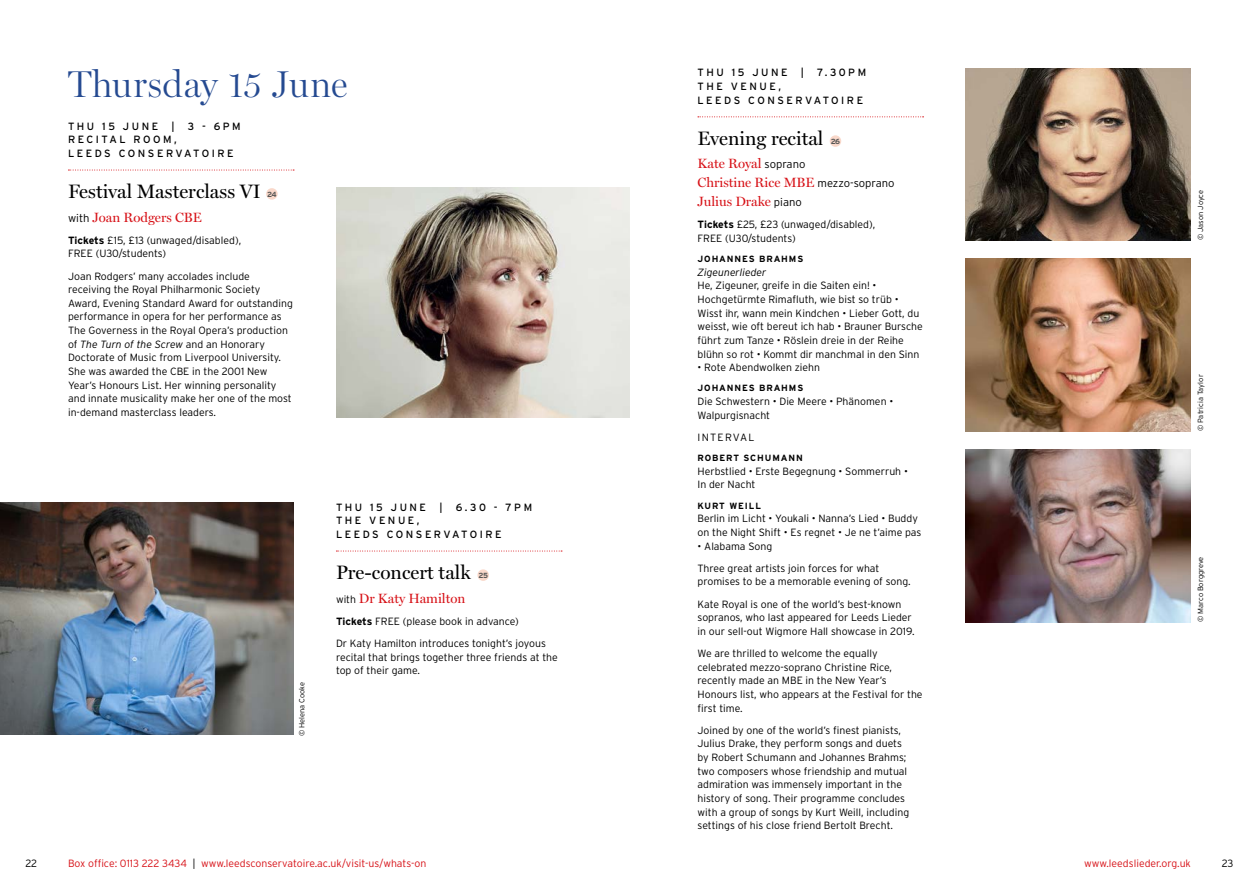
<style>
.page{position:relative;width:1259px;height:893px;background:#fff}
.page>*{position:absolute;margin:0;border:0;box-sizing:border-box;transform-origin:0 0}
.heading{font:300 37.5px "Miller Display";letter-spacing:.005em;color:#254a91}
.listing_title{font:19.5px "Miller Display";color:#000}
.listing_performer{font:13.5px "Miller Display";color:#d71117}
.listing_body{font:300 10.5px/13.6px "Interstate";color:#000}
.listing_piece_name{font:300 10.5px/13.6px "Interstate";color:#000}
.date_and_time{font:10.5px/13.6px "Interstate";letter-spacing:.24em;color:#000}
.t1{font:300 10.5px "Interstate";color:#d71117}
.INTERVAL{font:300 10.5px "Interstate";letter-spacing:.12em;color:#000}
.listing_composer_hea{font:700 9px "Interstate";letter-spacing:.1em;color:#000}
.small_print{font:300 7.5px "Interstate";color:#000}
.event_number{font:700 7.35px "Interstate";color:#575756}
.s1{font-family:"Interstate";font-weight:300;font-size:11.25px;color:#000}
.s2{font-weight:700}
.s3{font-style:italic}
.s4{font-family:"Interstate";font-weight:300;font-size:10.5px;color:#000}
.s5{color:#000}
</style>
<div class="page">
<svg style="left:698px;top:116px;width:225px;height:1px"></svg>
<img style="left:965px;top:68px;width:226px;height:172px">
<img style="left:965px;top:259px;width:226px;height:172px">
<img style="left:965px;top:450px;width:226px;height:172px">
<svg style="left:68px;top:170px;width:226px;height:1px"></svg>
<img style="left:336px;top:187px;width:293px;height:230px">
<img style="left:0;top:502px;width:293px;height:232px">
<svg style="left:336px;top:551px;width:226px;height:1px"></svg>
<div style="left:266px;top:188px;width:12px;height:12px;background:#f9d8ca;border-radius:50%"></div>
<div style="left:477px;top:569px;width:12px;height:12px;background:#f9d8ca;border-radius:50%"></div>
<div style="left:829px;top:135px;width:12px;height:12px;background:#f9d8ca;border-radius:50%"></div>
<p class="heading" style="left:68px;top:61px;width:281px">Thursday 15 June</p>
<p class="date_and_time" style="left:68px;top:119px;width:92px">THU 15 JUNE</p>
<p class="date_and_time" style="left:171px;top:119px;width:5px">|</p>
<p class="date_and_time" style="left:188px;top:119px;width:55px">3 - 6PM</p>
<p class="date_and_time" style="left:68px;top:133px;width:167px">RECITAL ROOM,<br>LEEDS CONSERVATOIRE</p>
<p class="listing_title" style="left:68px;top:180px;width:194px">Festival Masterclass VI</p>
<p class="listing_performer" style="left:68px;top:209px;width:135px"><span class="s1">with</span> Joan Rodgers CBE</p>
<p class="listing_body" style="left:68px;top:233px;width:175px"><span class="s2">Tickets</span> £15, £13 (unwaged/disabled),<br>FREE (U30/students)</p>
<p class="listing_body" style="left:68px;top:269px;width:226px">Joan Rodgers’ many accolades include receiving the Royal Philharmonic Society Award, Evening Standard Award for outstanding performance in opera for her performance as The Governess in the Royal Opera’s production of <span class="s3">The Turn of the Screw</span> and an Honorary Doctorate of Music from Liverpool University.<br>She was awarded the CBE in the 2001 New Year’s Honours List. Her winning personality and innate musicality make her one of the most in-demand masterclass leaders.</p>
<p class="event_number" style="left:267px;top:190px;width:11px">24</p>
<p class="small_print" style="left:298px;top:736px;width:56px;rotate:-90deg">© Helena Cooke</p>
<p class="date_and_time" style="left:336px;top:500px;width:92px">THU 15 JUNE</p>
<p class="date_and_time" style="left:439px;top:500px;width:5px">|</p>
<p class="date_and_time" style="left:456px;top:500px;width:78px">6.30 - 7PM</p>
<p class="date_and_time" style="left:336px;top:514px;width:167px">THE VENUE,<br>LEEDS CONSERVATOIRE</p>
<p class="listing_title" style="left:336px;top:561px;width:136px">Pre-concert talk</p>
<p class="listing_performer" style="left:336px;top:590px;width:131px"><span class="s4">with</span> Dr Katy Hamilton</p>
<p class="listing_body" style="left:336px;top:614px;width:184px"><span class="s2">Tickets</span> FREE (please book in advance)</p>
<p class="listing_body" style="left:336px;top:636px;width:223px">Dr Katy Hamilton introduces tonight’s joyous recital that brings together three friends at the top of their game.</p>
<p class="event_number" style="left:478px;top:571px;width:11px">25</p>
<p class="date_and_time" style="left:697px;top:66px;width:92px">THU 15 JUNE</p>
<p class="date_and_time" style="left:801px;top:66px;width:5px">|</p>
<p class="date_and_time" style="left:817px;top:66px;width:50px">7.30PM</p>
<p class="date_and_time" style="left:697px;top:79px;width:167px">THE VENUE,<br>LEEDS CONSERVATOIRE</p>
<p class="listing_title" style="left:697px;top:127px;width:127px">Evening recital</p>
<p class="listing_performer" style="left:697px;top:156px;width:109px">Kate Royal <span class="s1">soprano</span></p>
<p class="listing_performer" style="left:697px;top:175px;width:198px">Christine Rice MBE <span class="s1">mezzo-soprano</span></p>
<p class="listing_performer" style="left:697px;top:193px;width:106px">Julius Drake <span class="s1">piano</span></p>
<p class="listing_body" style="left:697px;top:218px;width:179px"><span class="s2">Tickets</span> £25, £23 (unwaged/disabled),<br>FREE (U30/students)</p>
<p class="listing_composer_hea" style="left:697px;top:254px;width:107px">JOHANNES BRAHMS</p>
<p class="listing_piece_name" style="left:697px;top:265px;width:227px"><span class="s3">Zigeunerlieder<br></span>He, Zigeuner, greife in die Saiten ein! • Hochgetürmte Rimafluth, wie bist so trüb • Wisst ihr, wann mein Kindchen • Lieber Gott, du weisst, wie oft bereut ich hab • Brauner Bursche führt zum Tanze • Röslein dreie in der Reihe blühn so rot • Kommt dir manchmal in den Sinn</p>
<p class="listing_piece_name" style="left:697px;top:361px;width:124px">• Rote Abendwolken ziehn</p>
<p class="listing_composer_hea" style="left:697px;top:383px;width:107px">JOHANNES BRAHMS</p>
<p class="listing_piece_name" style="left:697px;top:394px;width:197px">Die Schwestern • Die Meere • Phänomen •<br>Walpurgisnacht</p>
<p class="INTERVAL" style="left:697px;top:431px;width:59px">INTERVAL</p>
<p class="listing_composer_hea" style="left:697px;top:453px;width:107px">ROBERT SCHUMANN</p>
<p class="listing_piece_name" style="left:697px;top:464px;width:212px">Herbstlied • Erste Begegnung • Sommerruh •<br>In der Nacht</p>
<p class="listing_composer_hea" style="left:697px;top:500px;width:65px">KURT WEILL</p>
<p class="listing_piece_name" style="left:697px;top:512px;width:225px">Berlin im Licht • Youkali • Nanna’s Lied • Buddy on the Night Shift • Es regnet • Je ne t’aime pas</p>
<p class="listing_piece_name" style="left:697px;top:539px;width:76px">• Alabama Song</p>
<p class="listing_body" style="left:697px;top:561px;width:215px">Three great artists join forces for what promises to be a memorable evening of song.</p>
<p class="listing_body" style="left:697px;top:597px;width:218px">Kate Royal is one of the world’s best-known sopranos, who last appeared for Leeds Lieder in our sell-out Wigmore Hall showcase in 2019.</p>
<p class="listing_body" style="left:697px;top:646px;width:227px">We are thrilled to welcome the equally celebrated mezzo-soprano Christine Rice, recently made an MBE in the New Year’s Honours list, who appears at the Festival for the first time.</p>
<p class="listing_body" style="left:697px;top:723px;width:213px">Joined by one of the world’s finest pianists, Julius Drake, they perform songs and duets by Robert Schumann and Johannes Brahms; two composers whose friendship and mutual admiration was immensely important in the history of song. Their programme concludes with a group of songs by Kurt Weill, including settings of his close friend Bertolt Brecht.</p>
<p class="event_number" style="left:831px;top:137px;width:11px">26</p>
<p class="small_print" style="left:1196px;top:240px;width:52px;rotate:-90deg">© Jason Joyce</p>
<p class="small_print" style="left:1196px;top:431px;width:58px;rotate:-90deg">© Patricia Taylor</p>
<p class="small_print" style="left:1196px;top:622px;width:67px;rotate:-90deg">© Marco Borggreve</p>
<p class="listing_body" style="left:26px;top:857px;width:13px">22</p>
<p class="t1" style="left:68px;top:858px;width:360px">Box office: 0113 222 3434 <span class="s5">|</span> www.leedsconservatoire.ac.uk/visit-us/whats-on</p>
<p class="t1" style="left:1084px;top:858px;width:108px">www.leedslieder.org.uk</p>
<p class="listing_body" style="left:1221px;top:857px;width:13px">23</p>
</div>
